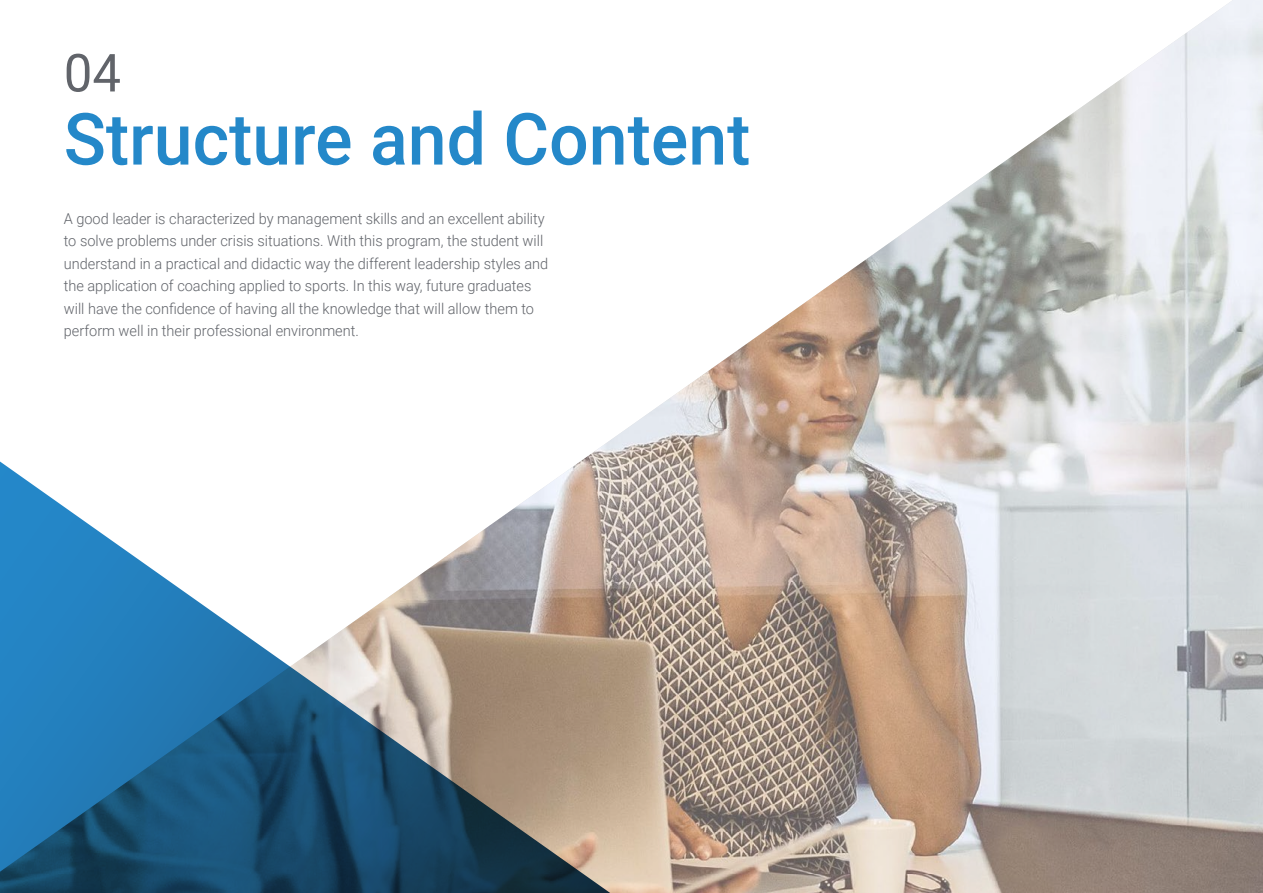
<style>
.page{position:relative;width:1263px;height:893px;background:#fff}
.page>*{position:absolute;margin:0;border:0;box-sizing:border-box;transform-origin:0 0}
.t1{font:500 72px "Roboto";color:#2488c9}
.t2{font:52.5px "Roboto";color:#61646a}
.t3{font:300 15px/22.5px "Roboto";color:#61646a}
</style>
<div class="page">
<img style="left:602px;top:0;width:661px;height:893px">
<svg style="left:0;top:446px;width:640px;height:447px"></svg>
<h2 class="t2" style="left:64px;top:36px;width:59px">04</h2>
<h1 class="t1" style="left:64px;top:89px;width:688px">Structure and Content</h1>
<p class="t3" style="left:64px;top:207px;width:486px">A good leader is characterized by management skills and an excellent ability to solve problems under crisis situations. With this program, the student will understand in a practical and didactic way the different leadership styles and the application of coaching applied to sports. In this way, future graduates will have the confidence of having all the knowledge that will allow them to perform well in their professional environment.</p>
</div>
